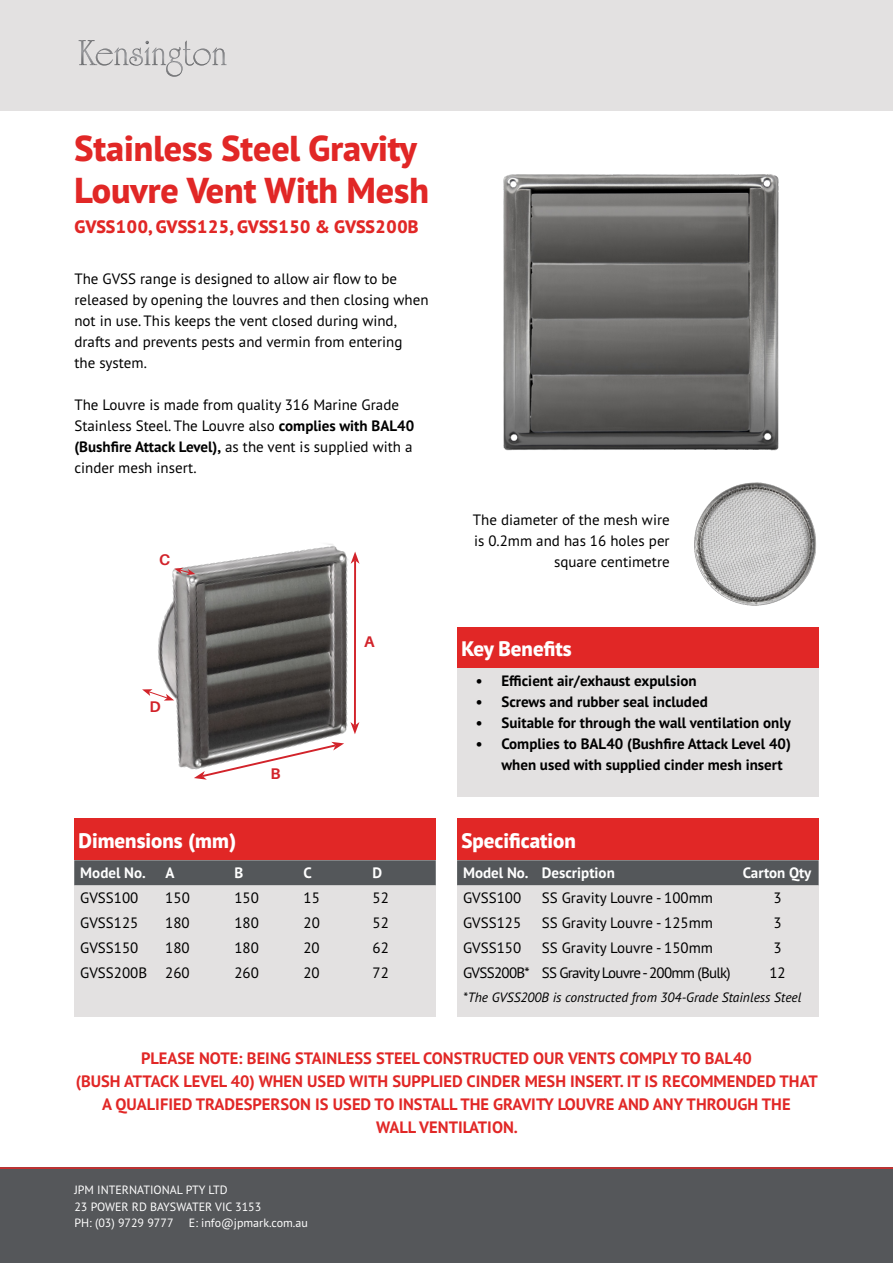
<style>
.page{position:relative;width:893px;height:1263px;background:#fff}
.page>*{position:absolute;margin:0;border:0;box-sizing:border-box;transform-origin:0 0}
.t1{font:800 36px/42px "PT Sans Pro";color:#e12726}
.t2{font:800 21px "PT Sans Pro";color:#fff}
.t3{font:800 18px "PT Sans Pro";color:#e12726}
.t4{font:700 16.5px/23.1px "PT Sans Pro";color:#e12726;text-align:center}
.t5{font:700 15.45px "Aileron";color:#d2232a}
.t6{font:15px/21px "PT Sans Pro";color:#000}
.t7{font:700 15px/21px "PT Sans Pro";color:#000}
.t8{font:700 15px "PT Sans Pro";color:#fff}
.t9{font:15px "PT Sans Pro";letter-spacing:-.05em;color:#000}
.t10{font:italic 13.5px "PT Sans Pro";color:#000}
.t11{font:12px/16.8px "PT Sans Pro";color:#fff}
.s1{font-weight:700}
</style>
<div class="page">
<div style="left:0;top:1167px;width:893px;height:96px;background:#55575a"></div>
<hr style="left:0;top:1167px;width:893px;height:2px;background:#e12726">
<div style="left:0;top:0;width:893px;height:111px;background:#e3e1e1"></div>
<svg style="left:79px;top:40px;width:147px;height:37px"></svg>
<div style="left:457px;top:627px;width:362px;height:41px;background:#e12726"></div>
<div style="left:457px;top:668px;width:362px;height:129px;background:#e3e1e1"></div>
<img style="left:503px;top:174px;width:276px;height:277px">
<div style="left:74px;top:819px;width:362px;height:198px;background:#e3e1e1"></div>
<div style="left:74px;top:819px;width:362px;height:41px;background:#e12726"></div>
<svg style="left:74px;top:860px;width:362px;height:26px;background:#5a5d60"></svg>
<div style="left:457px;top:819px;width:362px;height:198px;background:#e3e1e1"></div>
<div style="left:457px;top:819px;width:362px;height:41px;background:#e12726"></div>
<div style="left:457px;top:860px;width:362px;height:25px;background:#54575a"></div>
<svg style="left:457px;top:885px;width:362px;height:1px"></svg>
<img style="left:158px;top:544px;width:202px;height:226px">
<hr style="left:354px;top:560px;width:2px;height:165px;background:#d2232a">
<svg style="left:350px;top:722px;width:9px;height:12px"></svg>
<svg style="left:351px;top:552px;width:9px;height:12px"></svg>
<svg style="left:142px;top:689px;width:32px;height:12px"></svg>
<svg style="left:194px;top:742px;width:150px;height:38px"></svg>
<svg style="left:174px;top:568px;width:21px;height:7px"></svg>
<img style="left:691px;top:480px;width:128px;height:128px;border-radius:64px">
<h1 class="t1" style="left:74px;top:126px;width:356px">Stainless Steel Gravity<br>Louvre Vent With Mesh</h1>
<p class="t3" style="left:74px;top:214px;width:346px">GVSS100, GVSS125, GVSS150 &amp; GVSS200B</p>
<p class="t6" style="left:74px;top:268px;width:356px">The GVSS range is designed to allow air flow to be released by opening the louvres and then closing when not in use. This keeps the vent closed during wind, drafts and prevents pests and vermin from entering<br>the system.</p>
<p class="t6" style="left:74px;top:394px;width:341px">The Louvre is made from quality 316 Marine Grade Stainless Steel. The Louvre also <span class="s1">complies with BAL40 (Bushfire Attack Level),</span> as the vent is supplied with a cinder mesh insert.</p>
<p class="t5" style="left:159px;top:551px;width:13px">C</p>
<p class="t5" style="left:150px;top:698px;width:13px">D</p>
<p class="t5" style="left:270px;top:765px;width:12px">B</p>
<p class="t5" style="left:364px;top:633px;width:12px">A</p>
<h2 class="t2" style="left:79px;top:826px;width:159px">Dimensions (mm)</h2>
<p class="t8" style="left:80px;top:863px;width:67px">Model No.</p>
<p class="t8" style="left:165px;top:863px;width:11px">A</p>
<p class="t8" style="left:234px;top:863px;width:10px">B</p>
<p class="t8" style="left:303px;top:863px;width:10px">C</p>
<p class="t8" style="left:373px;top:863px;width:11px">D</p>
<p class="t6" style="left:80px;top:887px;width:60px">GVSS100</p>
<p class="t6" style="left:165px;top:887px;width:26px">150</p>
<p class="t6" style="left:234px;top:887px;width:26px">150</p>
<p class="t6" style="left:303px;top:887px;width:18px">15</p>
<p class="t6" style="left:373px;top:887px;width:18px">52</p>
<p class="t6" style="left:80px;top:912px;width:60px">GVSS125</p>
<p class="t6" style="left:165px;top:912px;width:26px">180</p>
<p class="t6" style="left:234px;top:912px;width:26px">180</p>
<p class="t6" style="left:303px;top:912px;width:18px">20</p>
<p class="t6" style="left:373px;top:912px;width:18px">52</p>
<p class="t6" style="left:80px;top:937px;width:60px">GVSS150</p>
<p class="t6" style="left:165px;top:937px;width:26px">180</p>
<p class="t6" style="left:234px;top:937px;width:26px">180</p>
<p class="t6" style="left:303px;top:937px;width:18px">20</p>
<p class="t6" style="left:373px;top:937px;width:18px">62</p>
<p class="t6" style="left:80px;top:962px;width:111px">GVSS200B 260</p>
<p class="t6" style="left:234px;top:962px;width:26px">260</p>
<p class="t6" style="left:303px;top:962px;width:18px">20</p>
<p class="t6" style="left:373px;top:962px;width:18px">72</p>
<p class="t6" style="left:473px;top:509px;width:198px;text-align:right">The diameter of the mesh wire is 0.2mm and has 16 holes per square centimetre</p>
<h2 class="t2" style="left:461px;top:634px;width:112px">Key Benefits</h2>
<p class="t7" style="left:476px;top:670px;width:222px">• Efficient air/exhaust expulsion</p>
<p class="t7" style="left:476px;top:691px;width:233px">• Screws and rubber seal included</p>
<p class="t7" style="left:476px;top:712px;width:317px">• Suitable for through the wall ventilation only</p>
<p class="t7" style="left:501px;top:733px;width:291px;text-indent:-26px">• Complies to BAL40 (Bushfire Attack Level 40) when used with supplied cinder mesh insert</p>
<h2 class="t2" style="left:461px;top:826px;width:116px">Specification</h2>
<p class="t8" style="left:463px;top:863px;width:153px">Model No. Description</p>
<p class="t8" style="left:743px;top:863px;width:70px">Carton Qty</p>
<p class="t6" style="left:463px;top:887px;width:60px">GVSS100</p>
<p class="t6" style="left:542px;top:887px;width:173px">SS Gravity Louvre - 100mm</p>
<p class="t6" style="left:773px;top:887px;width:10px">3</p>
<p class="t6" style="left:463px;top:912px;width:60px">GVSS125</p>
<p class="t6" style="left:542px;top:912px;width:173px">SS Gravity Louvre - 125mm</p>
<p class="t6" style="left:773px;top:912px;width:10px">3</p>
<p class="t6" style="left:463px;top:937px;width:60px">GVSS150</p>
<p class="t6" style="left:542px;top:937px;width:173px">SS Gravity Louvre - 150mm</p>
<p class="t6" style="left:773px;top:937px;width:10px">3</p>
<p class="t9" style="left:463px;top:963px;width:269px">GVSS200B* SS Gravity Louvre - 200mm (Bulk)</p>
<p class="t6" style="left:769px;top:962px;width:18px">12</p>
<p class="t10" style="left:463px;top:989px;width:340px">*The GVSS200B is constructed from 304-Grade Stainless Steel</p>
<p class="t4" style="left:76px;top:1046px;width:743px">PLEASE NOTE: BEING STAINLESS STEEL CONSTRUCTED OUR VENTS COMPLY TO BAL40<br>(BUSH ATTACK LEVEL 40) WHEN USED WITH SUPPLIED CINDER MESH INSERT. IT IS RECOMMENDED THAT A QUALIFIED TRADESPERSON IS USED TO INSTALL THE GRAVITY LOUVRE AND ANY THROUGH THE<br>WALL VENTILATION.</p>
<p class="t11" style="left:74px;top:1181px;width:188px">JPM INTERNATIONAL PTY LTD<br>23 POWER RD BAYSWATER VIC 3153<br>PH: (03) 9729 9777</p>
<p class="t11" style="left:189px;top:1214px;width:121px">E: info@jpmark.com.au</p>
</div>
